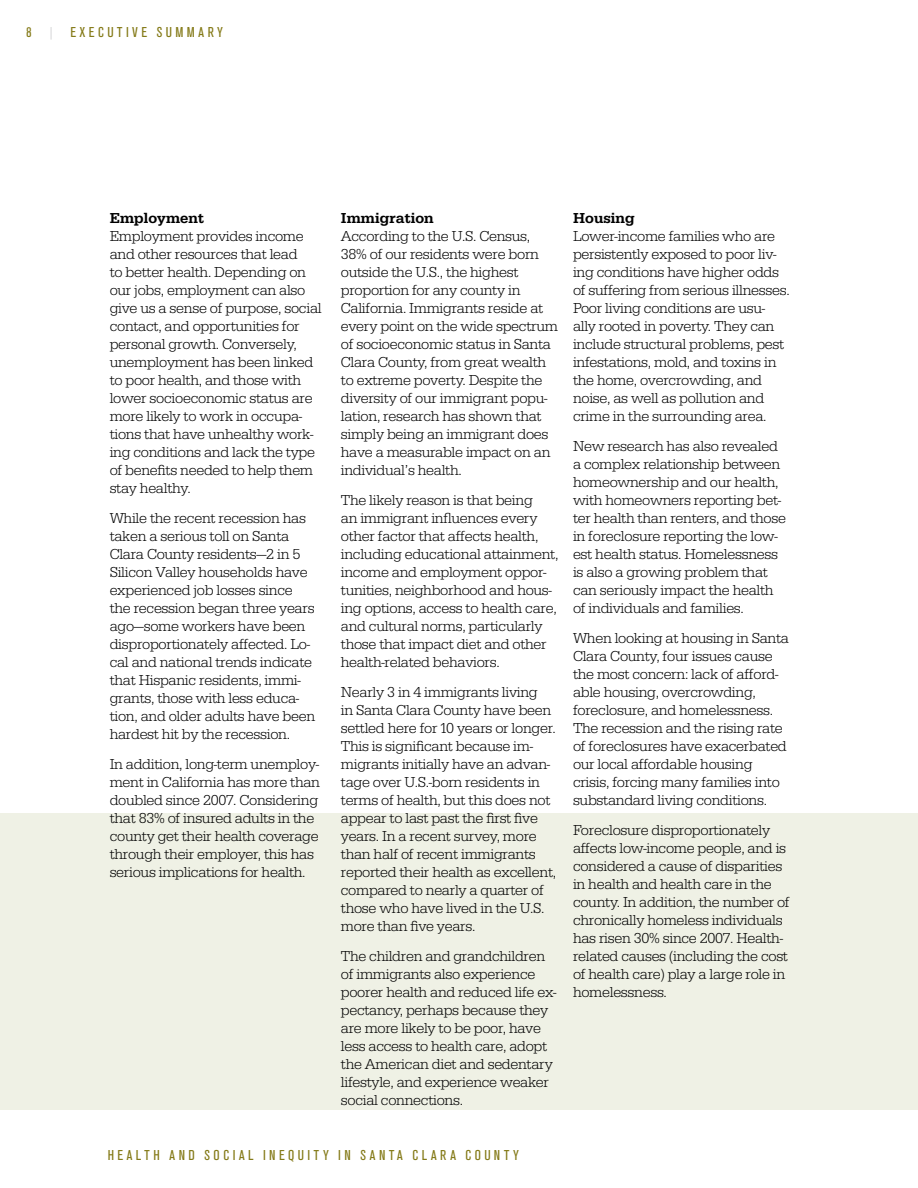
<style>
.page{position:relative;width:918px;height:1188px;background:#fff}
.page>*{position:absolute;margin:0;border:0;box-sizing:border-box;transform-origin:0 0}
.t1{font:15px/18px "Serifa Lgt";letter-spacing:-.02em;color:#000}
.t2{font:15px "A Grotesk Rgl Cnd";letter-spacing:.22em;color:#847a18}
.t3{font:15px "Serifa Bld";letter-spacing:.005em;color:#000}
.s1{color:#c6c8c9}
</style>
<div class="page">
<div style="left:0;top:813px;width:918px;height:297px;background:#eff1e5"></div>
<p class="t2" style="left:26px;top:22px;width:198px">8 <span class="s1">|</span> EXECUTIVE SUMMARY</p>
<p class="t3" style="left:110px;top:208px;width:96px">Employment</p>
<p class="t1" style="left:110px;top:229px;width:213px">Employment provides income and other resources that lead<br>to better health. Depending on our jobs, employment can also give us a sense of purpose, social contact, and opportunities for personal growth. Conversely, unemployment has been linked to poor health, and those with lower socioeconomic status are more likely to work in occupa&shy;tions that have unhealthy work&shy;ing conditions and lack the type of benefits needed to help them stay healthy.</p>
<p class="t1" style="left:110px;top:511px;width:207px">While the recent recession has taken a serious toll on Santa<br>Clara County residents—2 in 5<br>Silicon Valley households have experienced job losses since the recession began three years ago—some workers have been disproportionately affected. Lo&shy;cal and national trends indicate that Hispanic residents, immi&shy;grants, those with less educa&shy;tion, and older adults have been hardest hit by the recession.</p>
<p class="t1" style="left:110px;top:757px;width:212px">In addition, long-term unemploy&shy;ment in California has more than doubled since 2007. Considering that 83% of insured adults in the county get their health coverage through their employer, this has serious implications for health.</p>
<p class="t3" style="left:341px;top:208px;width:94px">Immigration</p>
<p class="t1" style="left:341px;top:229px;width:219px">According to the U.S. Census,<br>38% of our residents were born outside the U.S., the highest proportion for any county in<br>California. Immigrants reside at every point on the wide spectrum of socioeconomic status in Santa<br>Clara County, from great wealth to extreme poverty. Despite the diversity of our immigrant popu&shy;lation, research has shown that simply being an immigrant does have a measurable impact on an individual’s health.</p>
<p class="t1" style="left:341px;top:493px;width:219px">The likely reason is that being<br>an immigrant influences every other factor that affects health, including educational attainment, income and employment oppor&shy;tunities, neighborhood and hous&shy;ing options, access to health care, and cultural norms, particularly those that impact diet and other health-related behaviors.</p>
<p class="t1" style="left:341px;top:685px;width:217px">Nearly 3 in 4 immigrants living<br>in Santa Clara County have been settled here for 10 years or longer.<br>This is significant because im&shy;migrants initially have an advan&shy;tage over U.S.-born residents in terms of health, but this does not appear to last past the first five years. In a recent survey, more than half of recent immigrants reported their health as excellent, compared to nearly a quarter of those who have lived in the U.S. more than five years.</p>
<p class="t1" style="left:341px;top:949px;width:217px">The children and grandchildren of immigrants also experience poorer health and reduced life ex&shy;pectancy, perhaps because they are more likely to be poor, have less access to health care, adopt the American diet and sedentary lifestyle, and experience weaker social connections.</p>
<p class="t3" style="left:573px;top:208px;width:63px">Housing</p>
<p class="t1" style="left:573px;top:229px;width:218px">Lower-income families who are persistently exposed to poor liv&shy;ing conditions have higher odds of suffering from serious illnesses.<br>Poor living conditions are usu&shy;ally rooted in poverty. They can include structural problems, pest infestations, mold, and toxins in the home, overcrowding, and noise, as well as pollution and crime in the surrounding area.</p>
<p class="t1" style="left:573px;top:439px;width:214px">New research has also revealed a complex relationship between homeownership and our health, with homeowners reporting bet&shy;ter health than renters, and those in foreclosure reporting the low&shy;est health status. Homelessness is also a growing problem that can seriously impact the health of individuals and families.</p>
<p class="t1" style="left:573px;top:631px;width:218px">When looking at housing in Santa<br>Clara County, four issues cause the most concern: lack of afford&shy;able housing, overcrowding, foreclosure, and homelessness.<br>The recession and the rising rate of foreclosures have exacerbated our local affordable housing crisis, forcing many families into substandard living conditions.</p>
<p class="t1" style="left:573px;top:823px;width:218px">Foreclosure disproportionately affects low-income people, and is considered a cause of disparities in health and health care in the county. In addition, the number of chronically homeless individuals has risen 30% since 2007. Health&shy;related causes (including the cost of health care) play a large role in homelessness.</p>
<p class="t2" style="left:108px;top:1145px;width:413px">HEALTH AND SOCIAL INEQUITY IN SANTA CLARA COUNTY</p>
</div>
